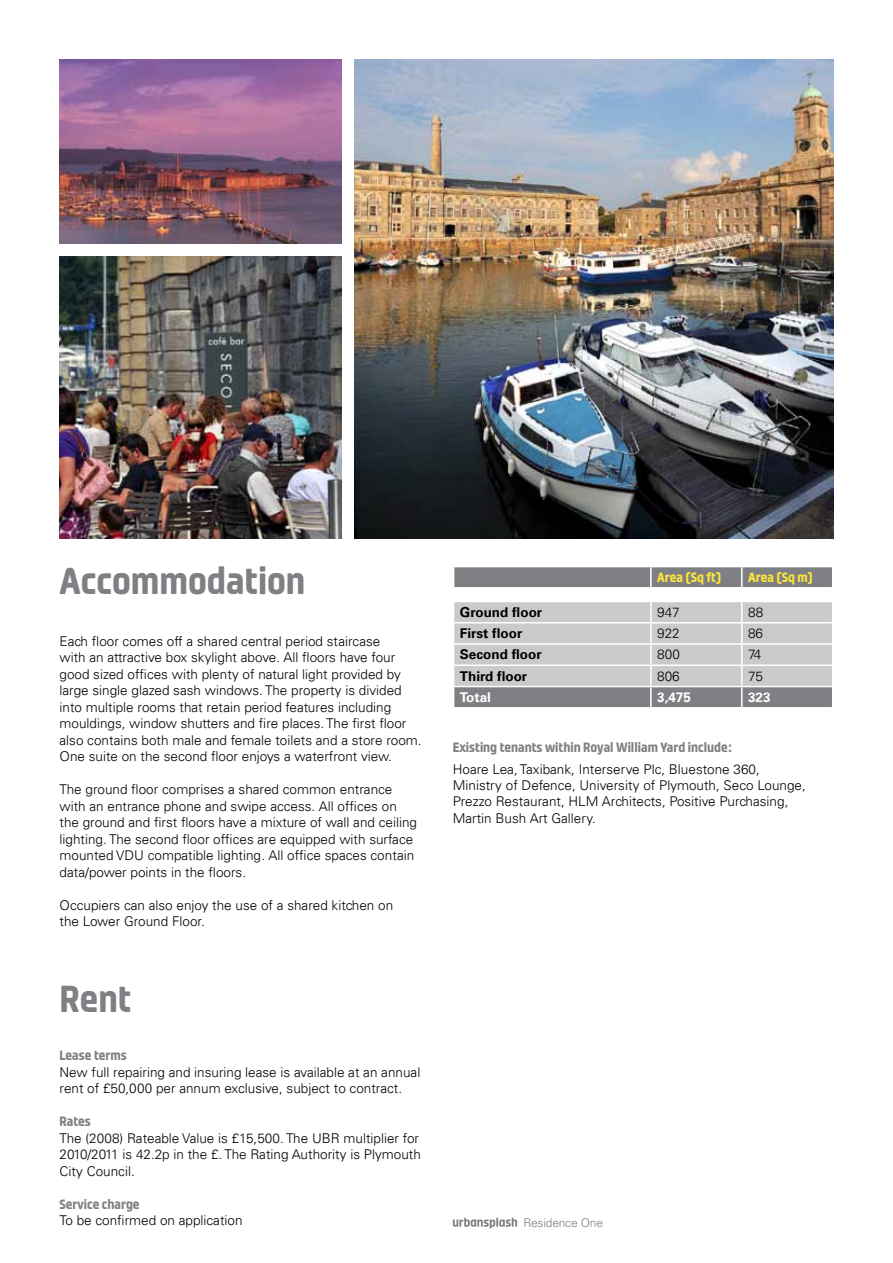
<style>
.page{position:relative;width:893px;height:1263px;background:#fff}
.page>*{position:absolute;margin:0;border:0;box-sizing:border-box;transform-origin:0 0}
.t1{font:700 37.5px "Urban Splash";color:#7e8083}
.t2{font:300 13.5px/16.5px "Univers LT";color:#000}
.t3{font:700 13.5px "Urban Splash";color:#7e8083}
.t4{font:700 13.5px "Univers LT";color:#000}
.t5{font:700 13.5px "Urban Splash";color:#ffe639}
.t6{font:700 13.5px "Univers LT";color:#fff}
.t7{font:300 12px "Univers LT";letter-spacing:-.015em;color:#7e8083}
</style>
<div class="page">
<img style="left:355px;top:60px;width:478px;height:478px">
<img style="left:60px;top:256px;width:282px;height:282px">
<img style="left:60px;top:60px;width:282px;height:183px">
<svg style="left:453px;top:1218px;width:64px;height:10px"></svg>
<svg style="left:453px;top:567px;width:380px;height:140px;background:#bcbdbf"></svg>
<hr style="left:453px;top:686px;width:198px;height:1px;background:#fff">
<h1 class="t1" style="left:60px;top:559px;width:247px">Accommodation</h1>
<p class="t2" style="left:60px;top:633px;width:364px">Each floor comes off a shared central period staircase<br>with an attractive box skylight above. All floors have four good sized offices with plenty of natural light provided by large single glazed sash windows. The property is divided into multiple rooms that retain period features including mouldings, window shutters and fire places. The first floor also contains both male and female toilets and a store room.<br>One suite on the second floor enjoys a waterfront view.</p>
<p class="t2" style="left:60px;top:781px;width:359px">The ground floor comprises a shared common entrance with an entrance phone and swipe access. All offices on the ground and first floors have a mixture of wall and ceiling lighting. The second floor offices are equipped with surface mounted VDU compatible lighting. All office spaces contain data/power points in the floors.</p>
<p class="t2" style="left:60px;top:897px;width:335px">Occupiers can also enjoy the use of a shared kitchen on the Lower Ground Floor.</p>
<h1 class="t1" style="left:60px;top:977px;width:73px">Rent</h1>
<p class="t3" style="left:60px;top:1048px;width:69px">Lease terms</p>
<p class="t2" style="left:60px;top:1064px;width:362px">New full repairing and insuring lease is available at an annual rent of £50,000 per annum exclusive, subject to contract.</p>
<p class="t3" style="left:60px;top:1114px;width:33px">Rates</p>
<p class="t2" style="left:60px;top:1130px;width:363px">The (2008) Rateable Value is £15,500. The UBR multiplier for<br>2010/2011 is 42.2p in the £. The Rating Authority is Plymouth<br>City Council.</p>
<p class="t3" style="left:60px;top:1196px;width:82px">Service charge</p>
<p class="t2" style="left:60px;top:1212px;width:185px">To be confirmed on application</p>
<p class="t5" style="left:657px;top:569px;width:66px">Area (Sq ft)</p>
<p class="t5" style="left:748px;top:569px;width:66px">Area (Sq m)</p>
<p class="t4" style="left:460px;top:604px;width:84px">Ground floor</p>
<p class="t2" style="left:657px;top:604px;width:24px">947</p>
<p class="t2" style="left:748px;top:604px;width:17px">88</p>
<p class="t4" style="left:460px;top:625px;width:64px">First floor</p>
<p class="t2" style="left:657px;top:625px;width:24px">922</p>
<p class="t2" style="left:748px;top:625px;width:17px">86</p>
<p class="t4" style="left:460px;top:647px;width:83px">Second floor</p>
<p class="t2" style="left:657px;top:646px;width:24px">800</p>
<p class="t2" style="left:748px;top:646px;width:15px">74</p>
<p class="t4" style="left:460px;top:668px;width:69px">Third floor</p>
<p class="t2" style="left:657px;top:668px;width:24px">806</p>
<p class="t2" style="left:748px;top:668px;width:17px">75</p>
<p class="t6" style="left:460px;top:689px;width:32px">Total</p>
<p class="t6" style="left:657px;top:689px;width:35px">3,475</p>
<p class="t6" style="left:748px;top:689px;width:24px">323</p>
<p class="t3" style="left:453px;top:740px;width:281px">Existing tenants within Royal William Yard include:</p>
<p class="t2" style="left:453px;top:760px;width:355px">Hoare Lea, Taxibank, Interserve Plc, Bluestone 360, Ministry of Defence, University of Plymouth, Seco Lounge, Prezzo Restaurant, HLM Architects, Positive Purchasing, Martin Bush Art Gallery.</p>
<p class="t7" style="left:523px;top:1215px;width:81px">Residence One</p>
</div>
